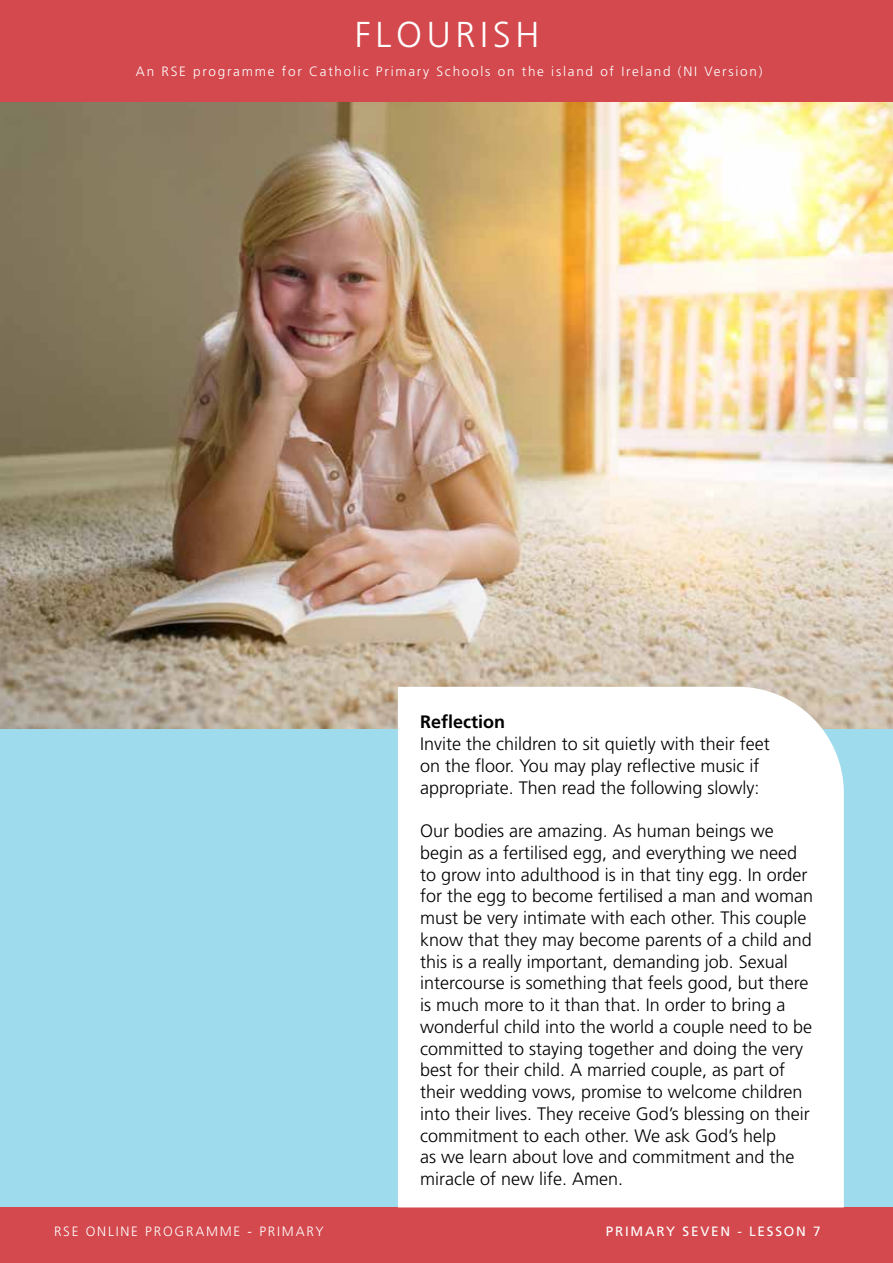
<style>
.page{position:relative;width:893px;height:1263px;background:#fff}
.page>*{position:absolute;margin:0;border:0;box-sizing:border-box;transform-origin:0 0}
.t1{font:300 36px "Frutiger LT Std";letter-spacing:.13em;color:#fff}
.t2{font:300 18px/21.8px "Frutiger LT Std";color:#000}
.t3{font:700 18px "Frutiger LT Std";color:#000}
.t4{font:300 13.5px "Frutiger LT Std";letter-spacing:.13em;color:#fff}
.t5{font:13.5px "Frutiger LT Std";letter-spacing:.13em;color:#fff}
</style>
<div class="page">
<div style="left:0;top:0;width:893px;height:1208px;background:#9edbed"></div>
<div style="left:0;top:0;width:893px;height:102px;background:#d4494e"></div>
<div style="left:0;top:1207px;width:893px;height:56px;background:#d4494e"></div>
<img style="left:0;top:102px;width:893px;height:626px">
<div style="left:398px;top:687px;width:446px;height:520px;background:#fff"></div>
<h1 class="t1" style="left:355px;top:14px;width:186px">FLOURISH</h1>
<p class="t4" style="left:136px;top:64px;width:628px">An RSE programme for Catholic Primary Schools on the island of Ireland (NI Version)</p>
<p class="t3" style="left:420px;top:711px;width:87px">Reflection</p>
<p class="t2" style="left:420px;top:733px;width:351px">Invite the children to sit quietly with their feet on the floor. You may play reflective music if appropriate. Then read the following slowly:</p>
<p class="t2" style="left:420px;top:820px;width:395px">Our bodies are amazing. As human beings we begin as a fertilised egg, and everything we need to grow into adulthood is in that tiny egg. In order for the egg to become fertilised a man and woman must be very intimate with each other. This couple know that they may become parents of a child and this is a really important, demanding job. Sexual intercourse is something that feels good, but there is much more to it than that. In order to bring a wonderful child into the world a couple need to be committed to staying together and doing the very best for their child. A married couple, as part of their wedding vows, promise to welcome children into their lives. They receive God’s blessing on their commitment to each other. We ask God’s help<br>as we learn about love and commitment and the miracle of new life. Amen.</p>
<p class="t4" style="left:54px;top:1223px;width:271px">RSE ONLINE PROGRAMME - PRIMARY</p>
<p class="t5" style="left:606px;top:1223px;width:216px">PRIMARY SEVEN - LESSON 7</p>
</div>
